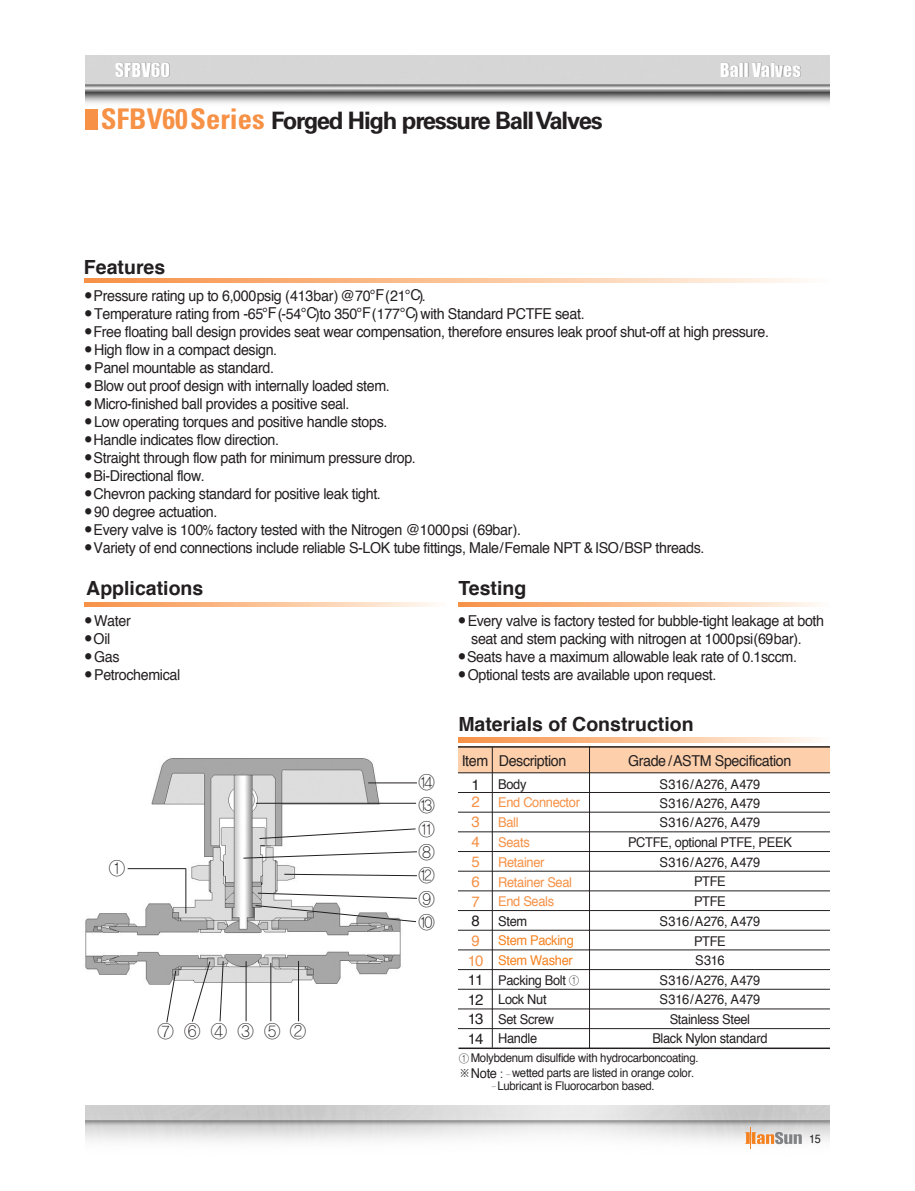
<style>
.page{position:relative;width:915px;height:1191px;background:#fff}
.page>*{position:absolute;margin:0;border:0;box-sizing:border-box;transform-origin:0 0}
.t1{font:700 24px "Univers LT Std";letter-spacing:-.05em;color:#231f20}
.t2{font:700 19.5px "Helvetica";color:#231f20}
.t3{font:19.5px/23.4px "YDVYGO Std 11";letter-spacing:.515em;color:#231f20;text-align:justify;scale:.95 1}
.t4{font:18px "Impact";color:#fff}
.t5{font:15px/18px "Helvetica";letter-spacing:-.025em;color:#231f20;text-align:center;scale:.95 1}
.t6{font:15px/19.5px "Helvetica";letter-spacing:-.025em;color:#231f20;text-align:justify}
.t7{font:15px/20px "Helvetica";color:#f69146;text-align:justify}
.t8{font:13.5px/19.5px "Helvetica";letter-spacing:-.025em;color:#231f20;scale:.95 1}
.t9{font:13.5px/19.6px "Helvetica";letter-spacing:-.025em;color:#f69146;scale:.95 1}
.t10{font:12px/15px "Helvetica";letter-spacing:-.025em;color:#231f20;scale:.95 1}
.t11{font:12px "Helvetica";letter-spacing:-.025em;color:#231f20;scale:.9 1}
.s1{font-stretch:condensed;font-size:28.5px;color:#f69146}
.s2{font-family:"YDVYGO Std 11";font-size:12px}
.s3{color:#f58220}
.s4{font-family:"YDVYGO Std 11"}
.s5{font-family:"YDVYGO Std 11";font-size:13.5px}
.s6{font-size:13.5px}
.s7{font-family:"YDVYGO Std 11";font-size:7.5px}
</style>
<div class="page">
<img style="left:85px;top:55px;width:744px;height:48px">
<img style="left:85px;top:1106px;width:744px;height:43px">
<svg style="left:744px;top:1127px;width:57px;height:21px"></svg>
<img style="left:85px;top:758px;width:323px;height:228px">
<div style="left:458px;top:747px;width:371px;height:26px;background:#fdcfab"></div>
<hr style="left:458px;top:746px;width:371px;height:1px;background:#231f20">
<hr style="left:589px;top:746px;width:1px;height:302px;background:#231f20">
<hr style="left:458px;top:792px;width:371px;height:1px;background:#231f20">
<hr style="left:458px;top:851px;width:371px;height:1px;background:#231f20">
<hr style="left:458px;top:871px;width:371px;height:1px;background:#231f20">
<hr style="left:458px;top:890px;width:371px;height:1px;background:#231f20">
<hr style="left:458px;top:910px;width:371px;height:1px;background:#231f20">
<hr style="left:458px;top:930px;width:371px;height:1px;background:#231f20">
<hr style="left:458px;top:949px;width:371px;height:1px;background:#231f20">
<hr style="left:458px;top:969px;width:371px;height:1px;background:#231f20">
<hr style="left:458px;top:989px;width:371px;height:1px;background:#231f20">
<hr style="left:458px;top:1008px;width:371px;height:1px;background:#231f20">
<hr style="left:458px;top:1028px;width:371px;height:1px;background:#231f20">
<hr style="left:458px;top:1047px;width:371px;height:2px;background:#231f20">
<hr style="left:458px;top:812px;width:371px;height:1px;background:#231f20">
<hr style="left:458px;top:831px;width:371px;height:1px;background:#231f20">
<hr style="left:492px;top:747px;width:1px;height:300px;background:#231f20">
<hr style="left:246px;top:961px;width:1px;height:60px;background:#231f20">
<svg style="left:219px;top:960px;width:4px;height:61px"></svg>
<hr style="left:298px;top:961px;width:1px;height:60px;background:#231f20">
<hr style="left:270px;top:963px;width:1px;height:58px;background:#231f20">
<svg style="left:192px;top:961px;width:18px;height:61px"></svg>
<hr style="left:128px;top:868px;width:58px;height:1px;background:#231f20">
<hr style="left:185px;top:868px;width:1px;height:45px;background:#231f20">
<hr style="left:368px;top:782px;width:49px;height:1px;background:#231f20">
<hr style="left:256px;top:803px;width:160px;height:1px;background:#231f20">
<svg style="left:259px;top:828px;width:157px;height:11px"></svg>
<svg style="left:243px;top:851px;width:174px;height:7px"></svg>
<svg style="left:284px;top:873px;width:133px;height:3px"></svg>
<svg style="left:255px;top:905px;width:161px;height:17px"></svg>
<svg style="left:166px;top:970px;width:10px;height:52px"></svg>
<svg style="left:257px;top:892px;width:160px;height:6px"></svg>
<hr style="left:458px;top:772px;width:371px;height:1px;background:#231f20">
<svg style="left:85px;top:278px;width:720px;height:5px;background:#fbc298"></svg>
<svg style="left:85px;top:602px;width:351px;height:4px"></svg>
<svg style="left:458px;top:602px;width:361px;height:4px"></svg>
<svg style="left:458px;top:738px;width:361px;height:4px"></svg>
<div style="left:85px;top:109px;width:13px;height:20px;background:#f69146"></div>
<p class="t4" style="left:115px;top:59px;width:57px">SFBV60</p>
<p class="t4" style="left:719px;top:59px;width:83px">Ball Valves</p>
<h1 class="t1" style="left:101px;top:107px;width:503px"><span class="s1">SFBV60Series</span> Forged High pressure BallValves</h1>
<h2 class="t2" style="left:84px;top:259px;width:83px">Features</h2>
<p class="t5" style="left:83px;top:288px;width:362px"><span class="s2">●</span>Pressure rating up to 6,000psig (413bar)@70℉(21℃).</p>
<p class="t5" style="left:83px;top:306px;width:529px"><span class="s2">●</span>Temperature rating from -65℉(-54℃)to 350℉(177℃)with Standard PCTFE seat.</p>
<p class="t5" style="left:83px;top:324px;width:723px"><span class="s2">●</span>Free floating ball design provides seat wear compensation, therefore ensures leak proof shut-off at high pressure.</p>
<p class="t5" style="left:83px;top:342px;width:205px"><span class="s2">●</span>High flow in a compact design.</p>
<p class="t5" style="left:83px;top:360px;width:202px"><span class="s2">●</span>Panel mountable as standard.</p>
<p class="t5" style="left:83px;top:378px;width:324px"><span class="s2">●</span>Blow out proof design with internally loaded stem.</p>
<p class="t5" style="left:83px;top:396px;width:282px"><span class="s2">●</span>Micro-finished ball provides a positive seal.</p>
<p class="t5" style="left:83px;top:414px;width:321px"><span class="s2">●</span>Low operating torques and positive handle stops.</p>
<p class="t5" style="left:83px;top:432px;width:207px"><span class="s2">●</span>Handle indicates flow direction.</p>
<p class="t5" style="left:83px;top:450px;width:351px"><span class="s2">●</span>Straight through flow path for minimum pressure drop.</p>
<p class="t5" style="left:83px;top:468px;width:129px"><span class="s2">●</span>Bi-Directional flow.</p>
<p class="t5" style="left:83px;top:486px;width:314px"><span class="s2">●</span>Chevron packing standard for positive leak tight.</p>
<p class="t5" style="left:83px;top:504px;width:143px"><span class="s2">●</span>90 degree actuation.</p>
<p class="t5" style="left:83px;top:522px;width:462px"><span class="s2">●</span>Every valve is 100% factory tested with the Nitrogen @1000psi (69bar).</p>
<p class="t5" style="left:83px;top:540px;width:655px"><span class="s2">●</span>Variety of end connections include reliable S-LOK tube fittings, Male/Female NPT &amp;ISO/BSP threads.</p>
<h2 class="t2" style="left:86px;top:580px;width:119px">Applications</h2>
<p class="t5" style="left:83px;top:612px;width:51px"><span class="s2">●</span>Water</p>
<p class="t5" style="left:83px;top:630px;width:30px"><span class="s2">●</span>Oil</p>
<p class="t5" style="left:83px;top:648px;width:40px"><span class="s2">●</span>Gas</p>
<p class="t5" style="left:83px;top:666px;width:103px"><span class="s2">●</span>Petrochemical</p>
<h2 class="t2" style="left:458px;top:580px;width:69px">Testing</h2>
<p class="t5" style="left:456px;top:612px;width:388px"><span class="s2">●</span>Every valve is factory tested for bubble-tight leakage at both seat and stem packing with nitrogen at 1000psi(69bar).</p>
<p class="t5" style="left:456px;top:648px;width:359px"><span class="s2">●</span>Seats have a maximum allowable leak rate of 0.1sccm.</p>
<p class="t5" style="left:456px;top:666px;width:274px"><span class="s2">●</span>Optional tests are available upon request.</p>
<h2 class="t3" style="left:108px;top:857px;width:19px">①</h2>
<h2 class="t3" style="left:157px;top:1019px;width:158px">⑦⑥④③⑤②</h2>
<h2 class="t3" style="left:418px;top:771px;width:19px">⑭ ⑬ ⑪ ⑧ ⑫ ⑨ ⑩</h2>
<h2 class="t2" style="left:458px;top:716px;width:237px">Materials of Construction</h2>
<p class="t5" style="left:461px;top:752px;width:112px">Item Description</p>
<p class="t5" style="left:627px;top:752px;width:173px">Grade/ASTM Specification</p>
<p class="t6" style="left:471px;top:776px;width:10px">1</p>
<p class="t7" style="left:471px;top:793px;width:10px">2<br>3<br>4<br>5<br>6<br>7</p>
<p class="t6" style="left:471px;top:911px;width:10px">8</p>
<p class="t7" style="left:467px;top:931px;width:17px">9<br>10</p>
<p class="t6" style="left:467px;top:971px;width:17px">11<br>12<br>13<br>14</p>
<p class="t8" style="left:627px;top:775px;width:174px;text-align:center">S316/A276, A479<br>S316/A276, A479<br>S316/A276, A479<br>PCTFE, optional PTFE, PEEK<br>S316/A276, A479<br>PTFE<br>PTFE<br>S316/A276, A479<br>PTFE<br>S316<br>S316/A276, A479<br>S316/A276, A479<br>Stainless Steel<br>Black Nylon standard</p>
<p class="t8" style="left:498px;top:775px;width:31px">Body</p>
<p class="t9" style="left:498px;top:794px;width:88px">End Connector<br>Ball<br>Seats<br>Retainer<br>Retainer Seal<br>End Seals</p>
<p class="t8" style="left:498px;top:912px;width:32px">Stem</p>
<p class="t8" style="left:498px;top:931px;width:87px"><span class="s3">Stem Packing<br>Stem Washer<br></span>Packing Bolt <span class="s2">①<br></span>Lock Nut<br>Set Screw<br>Handle</p>
<p class="t10" style="left:458px;top:1051px;width:254px"><span class="s4">①</span>Molybdenum disulfide with hydrocarboncoating. <span class="s5">※</span><span class="s6">Note</span> : <span class="s7">-</span> wetted parts are listed in orange color.</p>
<p class="t10" style="left:491px;top:1078px;width:173px"><span class="s7">-</span> Lubricant is Fluorocarbon based.</p>
<p class="t11" style="left:808px;top:1133px;width:15px">15</p>
</div>
